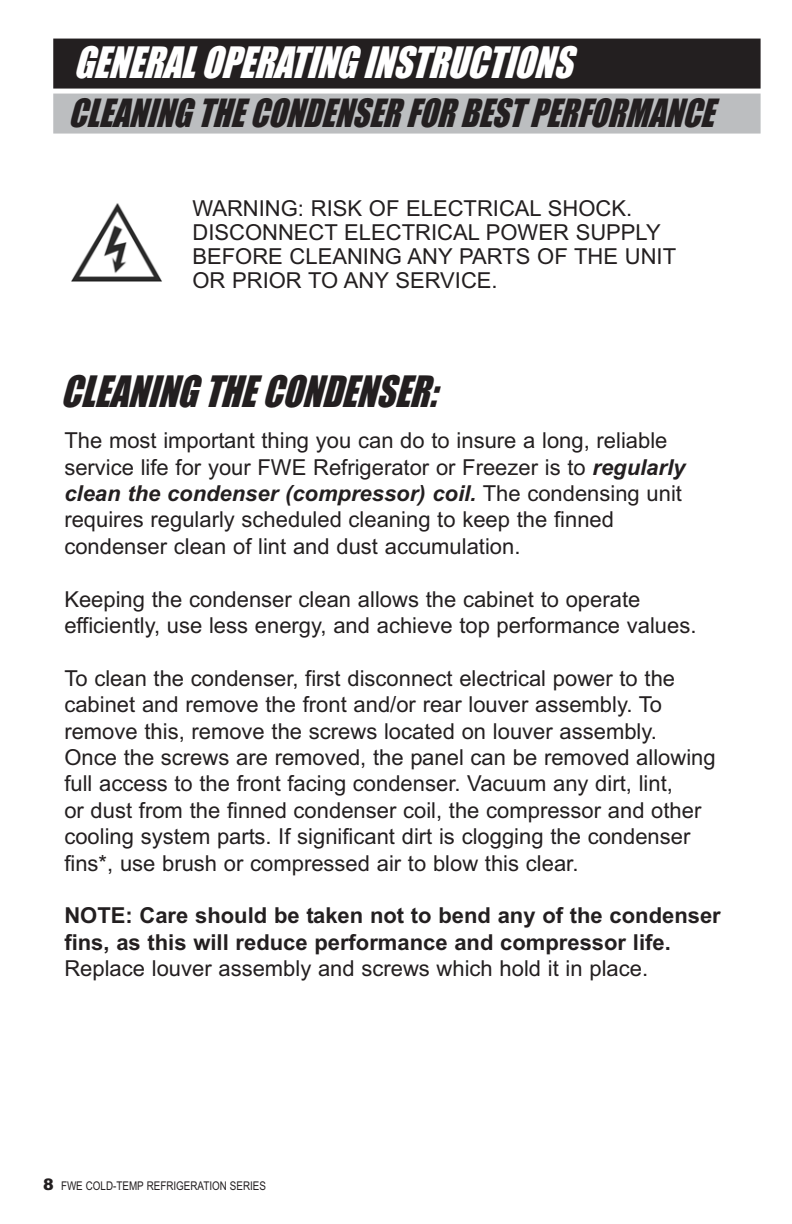
<style>
.page{position:relative;width:792px;height:1224px;background:#fff}
.page>*{position:absolute;margin:0;border:0;box-sizing:border-box;transform-origin:0 0}
.t1{font:italic 40px "Impact";color:#fff;scale:.9 1}
.t2{font:italic 40px "Impact";color:#231f20;scale:.9 1}
.t3{font:italic 36px "Impact";color:#231f20;scale:.9 1}
.t4{font:22px/26.4px "Arial";color:#231f20}
.t5{font:700 22px/26.4px "Arial";color:#231f20}
.t6{font:12px "Arial Narrow";color:#231f20}
.s1{font-weight:700;font-style:italic}
.s2{font-family:"Arial";font-weight:900;font-size:16px}
</style>
<div class="page">
<div style="left:53px;top:39px;width:708px;height:50px;background:#231f20"></div>
<div style="left:53px;top:94px;width:708px;height:40px;background:#bcbec0"></div>
<svg style="left:71px;top:281px;width:91px;height:1px"></svg>
<img style="left:71px;top:203px;width:91px;height:78px">
<h1 class="t1" style="left:73px;top:50px;width:555px">GENERAL OPERATING INSTRUCTIONS</h1>
<h2 class="t3" style="left:68px;top:101px;width:718px">CLEANING THE CONDENSER FOR BEST PERFORMANCE</h2>
<p class="t4" style="left:192px;top:199px;width:485px;line-height:24px">WARNING: RISK OF ELECTRICAL SHOCK.<br>DISCONNECT ELECTRICAL POWER SUPPLY BEFORE CLEANING ANY PARTS OF THE UNIT OR PRIOR TO ANY SERVICE.</p>
<h1 class="t2" style="left:61px;top:379px;width:428px">CLEANING THE CONDENSER:</h1>
<p class="t4" style="left:64px;top:429px;width:623px">The most important thing you can do to insure a long, reliable service life for your FWE Refrigerator or Freezer is to <span class="s1">regularly clean the condenser (compressor) coil.</span> The condensing unit requires regularly scheduled cleaning to keep the finned condenser clean of lint and dust accumulation.</p>
<p class="t4" style="left:64px;top:588px;width:634px">Keeping the condenser clean allows the cabinet to operate efficiently, use less energy, and achieve top performance values.</p>
<p class="t4" style="left:64px;top:667px;width:653px">To clean the condenser, first disconnect electrical power to the cabinet and remove the front and/or rear louver assembly. To remove this, remove the screws located on louver assembly.<br>Once the screws are removed, the panel can be removed allowing full access to the front facing condenser. Vacuum any dirt, lint,<br>or dust from the finned condenser coil, the compressor and other cooling system parts. If significant dirt is clogging the condenser fins*, use brush or compressed air to blow this clear.</p>
<p class="t5" style="left:64px;top:903px;width:658px">NOTE: Care should be taken not to bend any of the condenser fins, as this will reduce performance and compressor life.</p>
<p class="t4" style="left:64px;top:957px;width:585px">Replace louver assembly and screws which hold it in place.</p>
<p class="t6" style="left:43px;top:1179px;width:224px"><span class="s2">8</span> FWE COLD-TEMP REFRIGERATION SERIES</p>
</div>
